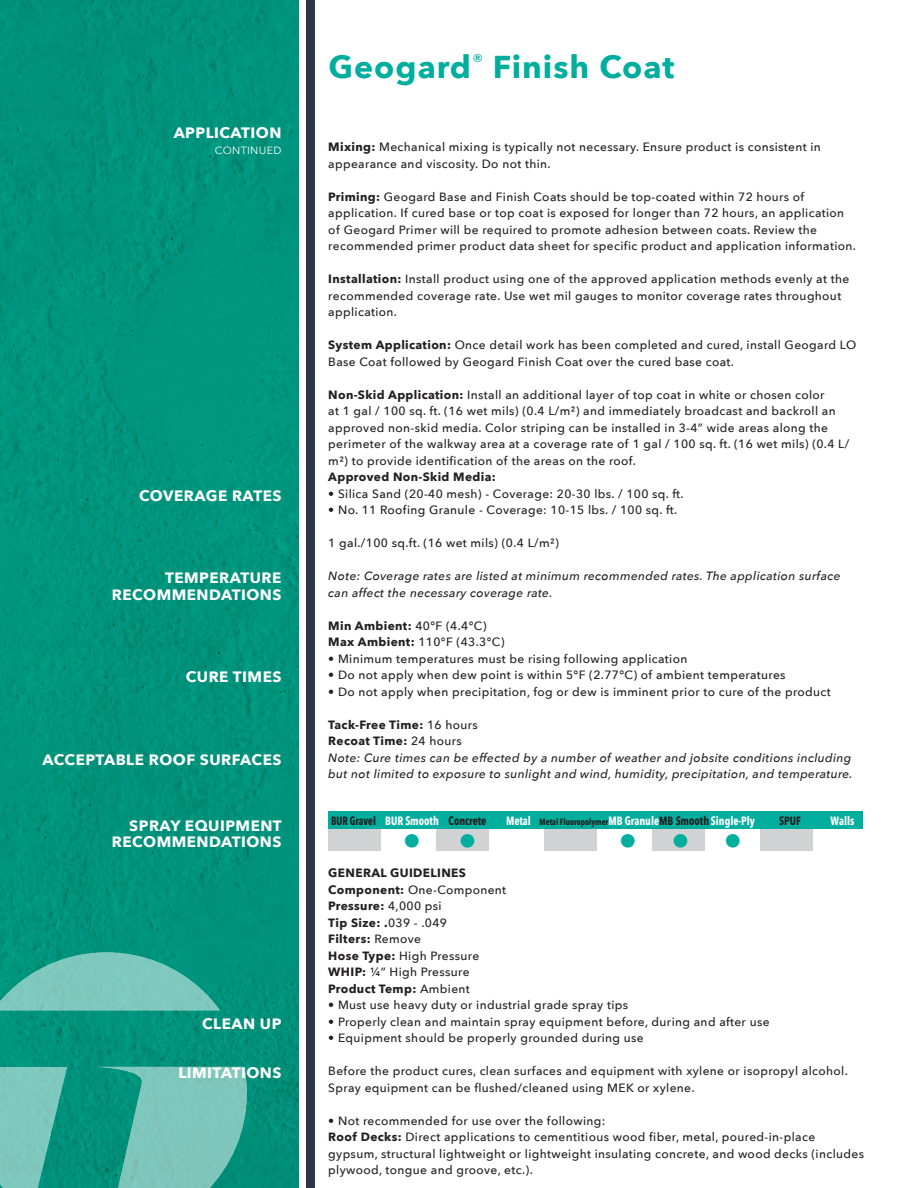
<style>
.page{position:relative;width:918px;height:1188px;background:#fff}
.page>*{position:absolute;margin:0;border:0;box-sizing:border-box;transform-origin:0 0}
.t1{font:700 31.5px "Avenir Next";letter-spacing:.03em;color:#00ae9e}
.t2{font:18px "Zapf Dingbats";color:#00ae9e}
.t3{font:700 15px/16.5px "Avenir Next";letter-spacing:.03em;color:#fff;text-align:right}
.t4{font:500 12px/16.5px "Avenir Next";letter-spacing:.03em;color:#231f20}
.t5{font:italic 500 12px/16.5px "Avenir Next";letter-spacing:.03em;color:#231f20}
.t6{font:700 12px "Avenir Next";letter-spacing:.03em;color:#231f20}
.t7{font:700 12px "Avenir Next Condensed";color:#fff;scale:.9 1}
.t8{font:700 12px "Avenir Next Condensed";color:#231f20;scale:.84 1}
.t9{font:700 12px "Avenir Next Condensed";color:#231f20;scale:.9 1}
.t10{font:10.5px "Avenir Next";letter-spacing:.03em;color:#fff}
.s1{font-weight:700}
.s2{font-weight:500}
.s3{color:#fff}
.s4{font-size:9px;color:#231f20}
.s5{color:#231f20}
</style>
<div class="page">
<svg style="left:0;top:0;width:314px;height:1188px;fill:#2b384a"></svg>
<img style="left:0;top:0;width:299px;height:1188px">
<div style="left:329px;top:829px;width:52px;height:21px;background:#d1d2d4"></div>
<div style="left:437px;top:829px;width:52px;height:21px;background:#d1d2d4"></div>
<div style="left:545px;top:829px;width:52px;height:21px;background:#d1d2d4"></div>
<div style="left:653px;top:829px;width:52px;height:21px;background:#d1d2d4"></div>
<div style="left:761px;top:829px;width:52px;height:21px;background:#d1d2d4"></div>
<div style="left:328px;top:811px;width:535px;height:18px;background:#00ae9e"></div>
<svg style="left:0;top:952px;width:220px;height:58px;background:#5bb9aa"></svg>
<svg style="left:0;top:1067px;width:67px;height:121px;background:#63bbae"></svg>
<svg style="left:96px;top:1067px;width:151px;height:121px;background:#5ab6a8"></svg>
<svg style="left:436px;top:834px;width:1px;height:14px"></svg>
<svg style="left:652px;top:834px;width:1px;height:14px"></svg>
<p class="t3" style="left:174px;top:124px;width:109px">APPLICATION</p>
<p class="t10" style="left:215px;top:142px;width:68px">CONTINUED</p>
<p class="t3" style="left:139px;top:487px;width:144px">COVERAGE RATES</p>
<p class="t3" style="left:112px;top:570px;width:171px">TEMPERATURE<br>RECOMMENDATIONS</p>
<p class="t3" style="left:186px;top:669px;width:97px">CURE TIMES</p>
<p class="t3" style="left:42px;top:751px;width:241px">ACCEPTABLE ROOF SURFACES</p>
<p class="t3" style="left:112px;top:817px;width:171px">SPRAY EQUIPMENT<br>RECOMMENDATIONS</p>
<p class="t3" style="left:202px;top:1015px;width:81px">CLEAN UP</p>
<p class="t3" style="left:178px;top:1065px;width:105px">LIMITATIONS</p>
<p class="t1" style="left:329px;top:40px;width:347px">Geogard<sup>®</sup> Finish Coat</p>
<p class="t4" style="left:328px;top:139px;width:494px"><span class="s1">Mixing:</span> Mechanical mixing is typically not necessary. Ensure product is consistent in appearance and viscosity. Do not thin.</p>
<p class="t4" style="left:328px;top:188px;width:529px"><span class="s1">Priming:</span> Geogard Base and Finish Coats should be top-coated within 72 hours of application. If cured base or top coat is exposed for longer than 72 hours, an application of Geogard Primer will be required to promote adhesion between coats. Review the recommended primer product data sheet for specific product and application information.</p>
<p class="t4" style="left:328px;top:271px;width:522px"><span class="s1">Installation:</span> Install product using one of the approved application methods evenly at the recommended coverage rate. Use wet mil gauges to monitor coverage rates throughout application.</p>
<p class="t4" style="left:328px;top:337px;width:529px"><span class="s1">System Application:</span> Once detail work has been completed and cured, install Geogard LO<br>Base Coat followed by Geogard Finish Coat over the cured base coat.</p>
<p class="t4" style="left:328px;top:386px;width:523px"><span class="s1">Non-Skid Application:</span> Install an additional layer of top coat in white or chosen color<br>at 1 gal / 100 sq. ft. (16 wet mils) (0.4 L/m²) and immediately broadcast and backroll an approved non-skid media. Color striping can be installed in 3-4” wide areas along the perimeter of the walkway area at a coverage rate of 1 gal / 100 sq. ft. (16 wet mils) (0.4 L/ m²) to provide identification of the areas on the roof.</p>
<p class="t6" style="left:328px;top:467px;width:169px">Approved Non-Skid Media:</p>
<p class="t4" style="left:328px;top:485px;width:357px">• Silica Sand (20-40 mesh) - Coverage: 20-30 lbs. / 100 sq. ft.</p>
<p class="t4" style="left:328px;top:502px;width:351px">• No. 11 Roofing Granule - Coverage: 10-15 lbs. / 100 sq. ft.</p>
<p class="t4" style="left:328px;top:535px;width:232px">1 gal./100 sq.ft. (16 wet mils) (0.4 L/m²)</p>
<p class="t5" style="left:328px;top:568px;width:514px">Note: Coverage rates are listed at minimum recommended rates. The application surface can affect the necessary coverage rate.</p>
<p class="t6" style="left:328px;top:615px;width:160px">Min Ambient: <span class="s2">40°F (4.4°C)</span></p>
<p class="t4" style="left:328px;top:634px;width:178px"><span class="s1">Max Ambient:</span> 110°F (43.3°C)</p>
<p class="t4" style="left:328px;top:650px;width:361px">• Minimum temperatures must be rising following application</p>
<p class="t4" style="left:328px;top:667px;width:459px">• Do not apply when dew point is within 5°F (2.77°C) of ambient temperatures</p>
<p class="t4" style="left:328px;top:683px;width:504px">• Do not apply when precipitation, fog or dew is imminent prior to cure of the product</p>
<p class="t6" style="left:328px;top:714px;width:151px">Tack-Free Time: <span class="s2">16 hours</span></p>
<p class="t6" style="left:328px;top:731px;width:135px">Recoat Time: <span class="s2">24 hours</span></p>
<p class="t5" style="left:328px;top:749px;width:526px">Note: Cure times can be effected by a number of weather and jobsite conditions including but not limited to exposure to sunlight and wind, humidity, precipitation, and temperature.</p>
<p class="t8" style="left:331px;top:813px;width:186px">BUR Gravel <span class="s3">BUR Smooth</span> Concrete</p>
<p class="t7" style="left:506px;top:813px;width:278px">Metal <span class="s4">Metal Fluoropolymer</span>MB Granule<span class="s5">MB Smooth</span> Single-Ply</p>
<p class="t9" style="left:779px;top:813px;width:25px">SPUF</p>
<p class="t7" style="left:831px;top:813px;width:28px">Walls</p>
<p class="t2" style="left:726px;top:833px;width:16px">●</p>
<p class="t6" style="left:328px;top:863px;width:139px">GENERAL GUIDELINES</p>
<p class="t4" style="left:328px;top:881px;width:179px"><span class="s1">Component:</span> One-Component</p>
<p class="t6" style="left:328px;top:896px;width:115px">Pressure: <span class="s2">4,000 psi</span></p>
<p class="t6" style="left:328px;top:912px;width:120px">Tip Size: .<span class="s2">039 - .049</span></p>
<p class="t6" style="left:328px;top:929px;width:94px">Filters: <span class="s2">Remove</span></p>
<p class="t4" style="left:328px;top:947px;width:152px"><span class="s1">Hose Type:</span> High Pressure</p>
<p class="t4" style="left:328px;top:964px;width:143px"><span class="s1">WHIP:</span> ¼” High Pressure</p>
<p class="t6" style="left:328px;top:978px;width:143px">Product Temp: <span class="s2">Ambient</span></p>
<p class="t4" style="left:328px;top:997px;width:301px">• Must use heavy duty or industrial grade spray tips</p>
<p class="t4" style="left:328px;top:1013px;width:443px">• Properly clean and maintain spray equipment before, during and after use</p>
<p class="t4" style="left:328px;top:1030px;width:317px">• Equipment should be properly grounded during use</p>
<p class="t4" style="left:328px;top:1063px;width:521px">Before the product cures, clean surfaces and equipment with xylene or isopropyl alcohol.<br>Spray equipment can be flushed/cleaned using MEK or xylene.</p>
<p class="t4" style="left:328px;top:1112px;width:279px">• Not recommended for use over the following:</p>
<p class="t4" style="left:328px;top:1129px;width:537px"><span class="s1">Roof Decks:</span> Direct applications to cementitious wood fiber, metal, poured-in-place gypsum, structural lightweight or lightweight insulating concrete, and wood decks (includes plywood, tongue and groove, etc.).</p>
</div>
